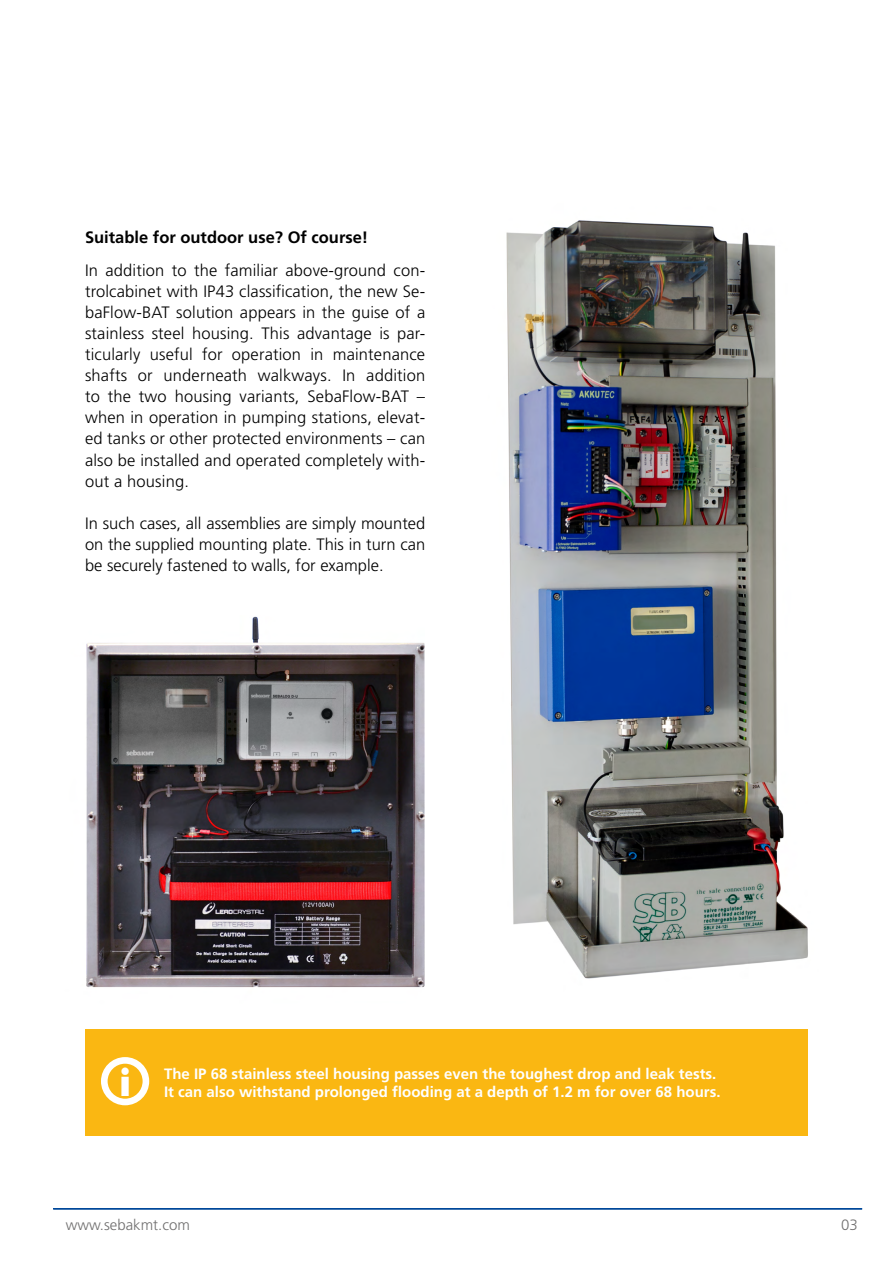
<style>
.page{position:relative;width:893px;height:1263px;background:#fff}
.page>*{position:absolute;margin:0;border:0;box-sizing:border-box;transform-origin:0 0}
.t1{font:39.6px "Bauhaus 93";color:#fff}
.t2{font:300 16.5px/21px "Frutiger LT Pro";letter-spacing:.01em;color:#000;text-align:justify}
.t3{font:700 16.5px "Frutiger LT Pro";color:#000}
.t4{font:700 15px/18px "Frutiger LT Pro";color:#fff}
.t5{font:300 15px "Frutiger LT Pro";color:#706f6f}
</style>
<div class="page">
<div style="left:85px;top:1029px;width:723px;height:106px;background:#fab712"></div>
<div style="left:101px;top:1057px;width:48px;height:48px;border:7px solid #fff;border-radius:50%"></div>
<img style="left:506px;top:220px;width:302px;height:759px">
<img style="left:86px;top:616px;width:339px;height:372px">
<hr style="left:53px;top:1208px;width:809px;height:1px;background:#00489a">
<p class="t3" style="left:85px;top:228px;width:285px">Suitable for outdoor use? Of course!</p>
<p class="t2" style="left:85px;top:260px;width:342px">In addition to the familiar above-ground con&shy;trolcabinet with IP43 classification, the new Se&shy;baFlow-BAT solution appears in the guise of a stainless steel housing. This advantage is par&shy;ticularly useful for operation in maintenance shafts or underneath walkways. In addition to the two housing variants, SebaFlow-BAT – when in operation in pumping stations, elevat&shy;ed tanks or other protected environments – can also be installed and operated completely with&shy;out a housing.</p>
<p class="t2" style="left:85px;top:512px;width:342px">In such cases, all assemblies are simply mounted on the supplied mounting plate. This in turn can be securely fastened to walls, for example.</p>
<h1 class="t1" style="left:119px;top:1060px;width:13px">i</h1>
<p class="t4" style="left:164px;top:1065px;width:558px">The IP 68 stainless steel housing passes even the toughest drop and leak tests.<br>It can also withstand prolonged flooding at a depth of 1.2 m for over 68 hours.</p>
<p class="t5" style="left:66px;top:1216px;width:126px">www.sebakmt.com</p>
<p class="t5" style="left:841px;top:1216px;width:18px">03</p>
</div>
